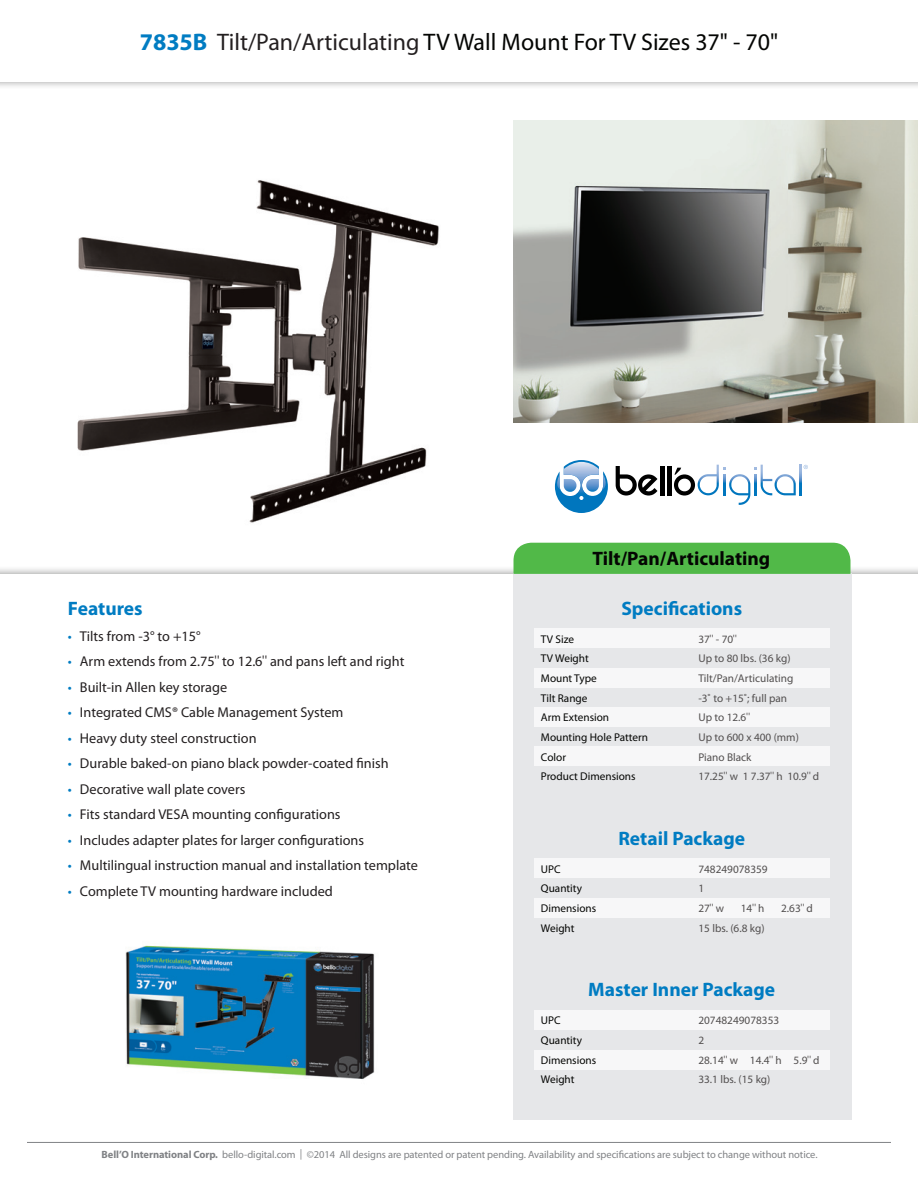
<style>
.page{position:relative;width:918px;height:1188px;background:#fff}
.page>*{position:absolute;margin:0;border:0;box-sizing:border-box;transform-origin:0 0}
.t1{font:24px "Myriad Pro";color:#040503}
.t2{font:700 19.5px "Myriad Pro";color:#007cc2}
.t3{font:700 19.5px "Myriad Pro";color:#040503}
.t4{font:14.25px "Myriad Pro";color:#231f20}
.t5{font:11.25px "Myriad Pro";color:#524f4f}
.t6{font:11.25px "Myriad Pro";color:#040503}
.t7{font:10.5px "Myriad Pro";letter-spacing:-.005em;color:#808285}
.s1{font-weight:700;color:#007cc2}
.s2{color:#231f20}
.s3{color:#007cc2}
.s4{font-family:"Century Gothic"}
.s5{font-weight:700}
</style>
<div class="page">
<div style="left:0;top:565px;width:918px;height:44px;background:#040503;opacity:.4"></div>
<div style="left:0;top:574px;width:918px;height:27px;background:#fff"></div>
<div style="left:0;top:588px;width:918px;height:26px;background:#fff"></div>
<div style="left:0;top:0;width:918px;height:89px;background:#040503;opacity:.4"></div>
<div style="left:0;top:0;width:918px;height:81px;background:#fff"></div>
<img style="left:77px;top:180px;width:362px;height:343px">
<svg style="left:555px;top:460px;width:53px;height:53px"></svg>
<img style="left:564px;top:462px;width:43px;height:32px">
<img style="left:556px;top:475px;width:5px;height:15px">
<svg style="left:616px;top:466px;width:41px;height:30px"></svg>
<hr style="left:660px;top:466px;width:4px;height:29px;background:#000">
<hr style="left:667px;top:466px;width:4px;height:29px;background:#000">
<svg style="left:804px;top:465px;width:4px;height:4px"></svg>
<svg style="left:800px;top:465px;width:2px;height:30px"></svg>
<svg style="left:674px;top:465px;width:122px;height:40px"></svg>
<img style="left:125px;top:945px;width:250px;height:134px">
<div style="left:513px;top:574px;width:338px;height:546px;background:#e6e7e9"></div>
<div style="left:534px;top:628px;width:296px;height:20px;background:#f7f7f8"></div>
<div style="left:534px;top:668px;width:296px;height:19px;background:#f7f7f8"></div>
<div style="left:534px;top:707px;width:296px;height:20px;background:#f7f7f8"></div>
<div style="left:534px;top:746px;width:296px;height:20px;background:#f7f7f8"></div>
<div style="left:534px;top:858px;width:296px;height:20px;background:#f7f7f8"></div>
<div style="left:534px;top:898px;width:296px;height:20px;background:#f7f7f8"></div>
<div style="left:534px;top:1010px;width:296px;height:20px;background:#f7f7f8"></div>
<div style="left:534px;top:1050px;width:296px;height:19px;background:#f7f7f8"></div>
<hr style="left:27px;top:1142px;width:864px;height:1px;background:#808285">
<img style="left:513px;top:121px;width:405px;height:302px">
<div style="left:514px;top:543px;width:336px;height:31px;background:#51b948"></div>
<p class="t1" style="left:140px;top:28px;width:640px"><span class="s1">7835B</span> <span class="s2">Tilt/Pan/Articulating</span> TV Wall Mount For TV Sizes 37" - 70"</p>
<p class="t2" style="left:68px;top:596px;width:76px">Features</p>
<p class="t4" style="left:68px;top:627px;width:134px"><span class="s3">•</span> Tilts from -3° to +15°</p>
<p class="t4" style="left:68px;top:653px;width:338px"><span class="s3">•</span> Arm extends from 2.75<span class="s4">"</span> to 12.6<span class="s4">"</span> and pans left and right</p>
<p class="t4" style="left:68px;top:678px;width:161px"><span class="s3">•</span> Built-in Allen key storage</p>
<p class="t4" style="left:68px;top:704px;width:277px"><span class="s3">•</span> Integrated CMS® Cable Management System</p>
<p class="t4" style="left:68px;top:729px;width:190px"><span class="s3">•</span> Heavy duty steel construction</p>
<p class="t4" style="left:68px;top:755px;width:322px"><span class="s3">•</span> Durable baked-on piano black powder-coated finish</p>
<p class="t4" style="left:68px;top:780px;width:179px"><span class="s3">•</span> Decorative wall plate covers</p>
<p class="t4" style="left:68px;top:806px;width:274px"><span class="s3">•</span> Fits standard VESA mounting configurations</p>
<p class="t4" style="left:68px;top:831px;width:298px"><span class="s3">•</span> Includes adapter plates for larger configurations</p>
<p class="t4" style="left:68px;top:857px;width:352px"><span class="s3">•</span> Multilingual instruction manual and installation template</p>
<p class="t4" style="left:68px;top:882px;width:266px"><span class="s3">•</span> Complete TV mounting hardware included</p>
<p class="t3" style="left:593px;top:546px;width:179px">Tilt/Pan/Articulating</p>
<p class="t2" style="left:621px;top:596px;width:122px">Specifications</p>
<p class="t6" style="left:541px;top:632px;width:35px">TV Size</p>
<p class="t5" style="left:698px;top:632px;width:40px">37<span class="s4">"</span> - 70<span class="s4">"</span></p>
<p class="t6" style="left:541px;top:652px;width:49px">TV Weight</p>
<p class="t5" style="left:698px;top:652px;width:94px">Up to 80 lbs. (36 kg)</p>
<p class="t6" style="left:541px;top:671px;width:57px">Mount Type</p>
<p class="t5" style="left:698px;top:671px;width:96px">Tilt/Pan/Articulating</p>
<p class="t6" style="left:541px;top:691px;width:48px">Tilt Range</p>
<p class="t5" style="left:698px;top:691px;width:90px">-3˚ to +15˚; full pan</p>
<p class="t6" style="left:541px;top:711px;width:70px">Arm Extension</p>
<p class="t5" style="left:698px;top:711px;width:53px">Up to 12.6<span class="s4">"</span></p>
<p class="t6" style="left:541px;top:730px;width:109px">Mounting Hole Pattern</p>
<p class="t5" style="left:698px;top:730px;width:102px">Up to 600 x 400 (mm)</p>
<p class="t6" style="left:541px;top:750px;width:27px">Color</p>
<p class="t5" style="left:698px;top:750px;width:55px">Piano Black</p>
<p class="t6" style="left:541px;top:770px;width:96px">Product Dimensions</p>
<p class="t5" style="left:698px;top:770px;width:122px">17.25<span class="s4">"</span> w 1 7.37<span class="s4">"</span> h 10.9<span class="s4">"</span> d</p>
<p class="t2" style="left:618px;top:826px;width:128px">Retail Package</p>
<p class="t6" style="left:541px;top:862px;width:21px">UPC</p>
<p class="t5" style="left:698px;top:862px;width:71px">748249078359</p>
<p class="t6" style="left:541px;top:882px;width:43px">Quantity</p>
<p class="t5" style="left:698px;top:882px;width:7px">1</p>
<p class="t6" style="left:541px;top:901px;width:57px">Dimensions</p>
<p class="t5" style="left:698px;top:901px;width:27px">27<span class="s4">"</span> w</p>
<p class="t5" style="left:741px;top:901px;width:25px">14<span class="s4">"</span> h</p>
<p class="t5" style="left:781px;top:901px;width:33px">2.63<span class="s4">"</span> d</p>
<p class="t6" style="left:541px;top:921px;width:35px">Weight</p>
<p class="t5" style="left:698px;top:921px;width:68px">15 lbs. (6.8 kg)</p>
<p class="t2" style="left:588px;top:977px;width:188px">Master Inner Package</p>
<p class="t6" style="left:541px;top:1013px;width:21px">UPC</p>
<p class="t5" style="left:698px;top:1013px;width:82px">20748249078353</p>
<p class="t6" style="left:541px;top:1033px;width:43px">Quantity</p>
<p class="t5" style="left:698px;top:1033px;width:7px">2</p>
<p class="t6" style="left:541px;top:1053px;width:57px">Dimensions</p>
<p class="t5" style="left:698px;top:1053px;width:123px">28.14<span class="s4">"</span> w 14.4<span class="s4">"</span> h 5.9<span class="s4">"</span> d</p>
<p class="t6" style="left:541px;top:1073px;width:35px">Weight</p>
<p class="t5" style="left:698px;top:1073px;width:74px">33.1 lbs. (15 kg)</p>
<p class="t7" style="left:102px;top:1148px;width:718px"><span class="s5">Bell’O International Corp.</span> bello-digital.com | ©2014 All designs are patented or patent pending. Availability and specifications are subject to change without notice.</p>
</div>
